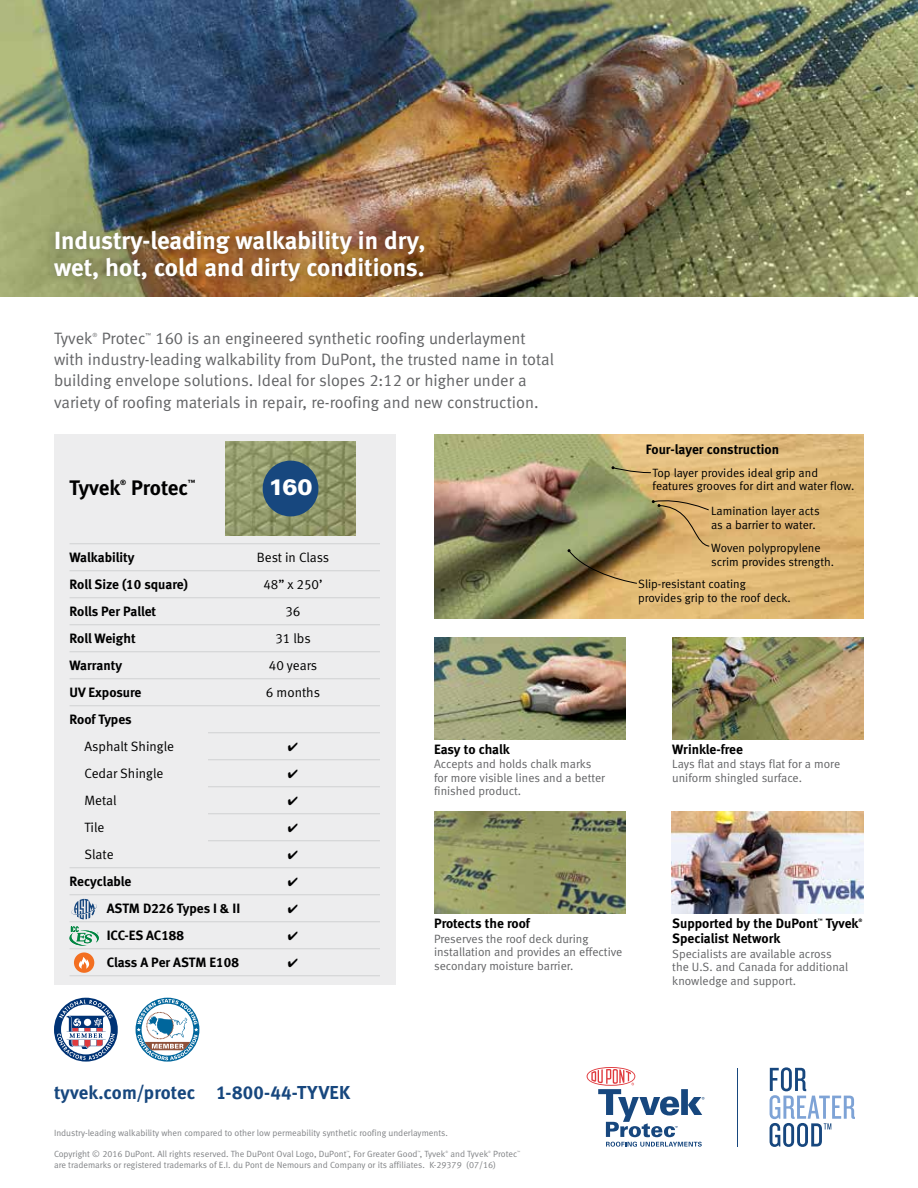
<style>
.page{position:relative;width:918px;height:1188px;background:#fff}
.page>*{position:absolute;margin:0;border:0;box-sizing:border-box;transform-origin:0 0}
.t1{font:24.75px/27px "Meta Bold LF";color:#fff}
.t2{font:900 22.5px "Univers";color:#fff}
.t3{font:21px "Meta Bold LF";color:#000}
.t4{font:18.75px "Meta Bold LF";letter-spacing:.01em;color:#17477e}
.t5{font:16.5px/21px "Meta Normal LF";color:#636466}
.t6{font:13.5px "Meta Bold LF";color:#000}
.t7{font:13.5px "Meta Normal LF";color:#000}
.t8{font:12px/13.5px "Meta Normal LF";color:#636466}
.t9{font:12px/13.5px "Meta Normal LF";color:#000}
.t10{font:9px "Meta Normal LF";color:#808285}
.t11{font:7.35px "Meta Bold LF";color:#000}
.t12{font:5.7px "Meta Normal LF";color:#636466}
.t13{font:4.8px "Meta Bold LF";color:#000}
.t14{font:3.15px "Meta Normal LF";color:#808285}
</style>
<div class="page">
<img style="left:434px;top:811px;width:192px;height:102px">
<div style="left:54px;top:434px;width:342px;height:551px;background:#ededee"></div>
<svg style="left:54px;top:997px;width:64px;height:65px"></svg>
<svg style="left:770px;top:1067px;width:85px;height:80px"></svg>
<hr style="left:737px;top:1068px;width:1px;height:79px;background:#17477e">
<svg style="left:587px;top:1067px;width:118px;height:80px"></svg>
<img style="left:0;top:0;width:918px;height:297px">
<div style="left:46px;top:223px;width:386px;height:67px;background:#000;opacity:.3"></div>
<svg style="left:136px;top:998px;width:63px;height:64px"></svg>
<hr style="left:70px;top:543px;width:310px;height:1px;background:#d1d3d4">
<hr style="left:70px;top:570px;width:310px;height:1px;background:#d1d3d4">
<hr style="left:70px;top:597px;width:310px;height:1px;background:#d1d3d4">
<hr style="left:70px;top:624px;width:310px;height:1px;background:#d1d3d4">
<hr style="left:70px;top:651px;width:310px;height:1px;background:#d1d3d4">
<hr style="left:70px;top:678px;width:310px;height:1px;background:#d1d3d4">
<hr style="left:70px;top:705px;width:310px;height:1px;background:#d1d3d4">
<hr style="left:70px;top:732px;width:310px;height:1px;background:#d1d3d4">
<hr style="left:70px;top:759px;width:310px;height:1px;background:#d1d3d4">
<hr style="left:70px;top:786px;width:310px;height:1px;background:#d1d3d4">
<hr style="left:70px;top:813px;width:310px;height:1px;background:#d1d3d4">
<hr style="left:70px;top:840px;width:310px;height:1px;background:#d1d3d4">
<hr style="left:70px;top:867px;width:310px;height:1px;background:#d1d3d4">
<hr style="left:70px;top:894px;width:310px;height:1px;background:#d1d3d4">
<hr style="left:70px;top:921px;width:310px;height:1px;background:#d1d3d4">
<hr style="left:70px;top:948px;width:310px;height:1px;background:#d1d3d4">
<hr style="left:70px;top:975px;width:310px;height:1px;background:#d1d3d4">
<img style="left:226px;top:442px;width:129px;height:93px">
<div style="left:263px;top:461px;width:55px;height:55px;background:#17477e;border-radius:50%"></div>
<svg style="left:69px;top:926px;width:30px;height:20px"></svg>
<svg style="left:71px;top:899px;width:26px;height:20px"></svg>
<div style="left:74px;top:952px;width:20px;height:21px;background:#f36f21;border-radius:50%"></div>
<svg style="left:79px;top:957px;width:10px;height:12px"></svg>
<div style="left:70px;top:731px;width:138px;height:5px;background:#ededee"></div>
<div style="left:70px;top:758px;width:138px;height:5px;background:#ededee"></div>
<div style="left:70px;top:785px;width:138px;height:5px;background:#ededee"></div>
<div style="left:70px;top:812px;width:138px;height:5px;background:#ededee"></div>
<div style="left:70px;top:839px;width:138px;height:5px;background:#ededee"></div>
<img style="left:434px;top:637px;width:192px;height:102px">
<img style="left:672px;top:637px;width:192px;height:102px">
<img style="left:434px;top:434px;width:430px;height:185px">
<svg style="left:611px;top:466px;width:40px;height:7px"></svg>
<svg style="left:652px;top:498px;width:58px;height:49px;background:#c39d60"></svg>
<svg style="left:568px;top:549px;width:69px;height:35px;background:#816c3f"></svg>
<img style="left:672px;top:811px;width:191px;height:103px">
<h1 class="t1" style="left:54px;top:227px;width:373px">Industry-leading walkability in dry, wet, hot, cold and dirty conditions.</h1>
<p class="t5" style="left:54px;top:328px;width:501px;text-indent:101px">160 is an engineered synthetic roofing underlayment with industry-leading walkability from DuPont, the trusted name in total building envelope solutions. Ideal for slopes 2:12 or higher under a variety of roofing materials in repair, re-roofing and new construction.</p>
<h3 class="t5" style="left:54px;top:328px;width:40px">Tyvek</h3>
<p class="t12" style="left:93px;top:332px;width:6px">®</p>
<h3 class="t5" style="left:102px;top:328px;width:45px">Protec</h3>
<p class="t12" style="left:146px;top:332px;width:7px">™</p>
<h3 class="t3" style="left:70px;top:475px;width:52px">Tyvek</h3>
<p class="t11" style="left:120px;top:478px;width:8px">®</p>
<h3 class="t3" style="left:131px;top:475px;width:58px">Protec</h3>
<p class="t11" style="left:188px;top:478px;width:9px">™</p>
<h2 class="t2" style="left:269px;top:473px;width:46px">160</h2>
<h3 class="t6" style="left:70px;top:549px;width:67px">Walkability</h3>
<h3 class="t7" style="left:257px;top:550px;width:74px">Best in Class</h3>
<h3 class="t6" style="left:70px;top:576px;width:120px">Roll Size (10 square)</h3>
<h3 class="t7" style="left:263px;top:577px;width:61px">48” x 250’</h3>
<h3 class="t6" style="left:70px;top:603px;width:88px">Rolls Per Pallet</h3>
<h3 class="t7" style="left:285px;top:604px;width:17px">36</h3>
<h3 class="t6" style="left:70px;top:630px;width:68px">Roll Weight</h3>
<h3 class="t7" style="left:275px;top:631px;width:37px">31 lbs</h3>
<h3 class="t6" style="left:70px;top:657px;width:54px">Warranty</h3>
<h3 class="t7" style="left:269px;top:658px;width:50px">40 years</h3>
<h3 class="t6" style="left:70px;top:684px;width:73px">UV Exposure</h3>
<h3 class="t7" style="left:266px;top:685px;width:56px">6 months</h3>
<h3 class="t6" style="left:70px;top:711px;width:64px">Roof Types</h3>
<h3 class="t7" style="left:85px;top:739px;width:91px">Asphalt Shingle</h3>
<h3 class="t7" style="left:85px;top:766px;width:80px">Cedar Shingle</h3>
<h3 class="t7" style="left:85px;top:793px;width:34px">Metal</h3>
<h3 class="t7" style="left:85px;top:820px;width:21px">Tile</h3>
<h3 class="t7" style="left:85px;top:847px;width:31px">Slate</h3>
<h3 class="t6" style="left:70px;top:873px;width:63px">Recyclable</h3>
<h3 class="t6" style="left:107px;top:900px;width:135px">ASTM D226 Types I &amp; II</h3>
<h3 class="t6" style="left:107px;top:927px;width:79px">ICC-ES AC188</h3>
<h3 class="t6" style="left:107px;top:954px;width:134px">Class A Per ASTM E108</h3>
<h3 class="t6" style="left:434px;top:741px;width:77px">Easy to chalk</h3>
<h3 class="t8" style="left:434px;top:757px;width:172px">Accepts and holds chalk marks for more visible lines and a better finished product.</h3>
<h3 class="t6" style="left:434px;top:915px;width:98px">Protects the roof</h3>
<h3 class="t8" style="left:434px;top:931px;width:190px">Preserves the roof deck during installation and provides an effective secondary moisture barrier.</h3>
<h3 class="t6" style="left:646px;top:441px;width:135px">Four-layer construction</h3>
<h3 class="t9" style="left:653px;top:466px;width:203px">Top layer provides ideal grip and features grooves for dirt and water flow.</h3>
<h3 class="t9" style="left:711px;top:504px;width:110px">Lamination layer acts as a barrier to water.</h3>
<h3 class="t9" style="left:711px;top:541px;width:124px">Woven polypropylene scrim provides strength.</h3>
<h3 class="t9" style="left:638px;top:577px;width:154px">Slip-resistant coating provides grip to the roof deck.</h3>
<h3 class="t6" style="left:672px;top:741px;width:72px">Wrinkle-free</h3>
<h3 class="t8" style="left:672px;top:757px;width:169px">Lays flat and stays flat for a more uniform shingled surface.</h3>
<h3 class="t6" style="left:672px;top:915px;width:147px">Supported by the DuPont</h3>
<p class="t13" style="left:818px;top:917px;width:6px">™</p>
<h3 class="t6" style="left:826px;top:915px;width:34px">Tyvek</h3>
<p class="t13" style="left:859px;top:917px;width:5px">®</p>
<h3 class="t6" style="left:672px;top:930px;width:110px">Specialist Network</h3>
<h3 class="t8" style="left:672px;top:946px;width:177px">Specialists are available across the U.S. and Canada for additional knowledge and support.</h3>
<h3 class="t4" style="left:54px;top:1081px;width:298px">tyvek.com/protec 1-800-44-TYVEK</h3>
<p class="t10" style="left:54px;top:1128px;width:395px">Industry-leading walkability when compared to other low permeability synthetic roofing underlayments.</p>
<p class="t10" style="left:54px;top:1149px;width:393px">Copyright © 2016 DuPont. All rights reserved. The DuPont Oval Logo, DuPont , For Greater Good , Tyvek</p>
<p class="t14" style="left:347px;top:1150px;width:5px">™</p>
<p class="t14" style="left:418px;top:1150px;width:5px">™</p>
<p class="t14" style="left:445px;top:1150px;width:4px">®</p>
<p class="t10" style="left:450px;top:1149px;width:39px">and Tyvek</p>
<p class="t14" style="left:488px;top:1150px;width:4px">®</p>
<p class="t10" style="left:493px;top:1149px;width:25px">Protec</p>
<p class="t14" style="left:517px;top:1150px;width:5px">™</p>
<p class="t10" style="left:54px;top:1159px;width:444px">are trademarks or registered trademarks of E.I. du Pont de Nemours and Company or its affiliates. K-29379 (07/16)</p>
</div>
